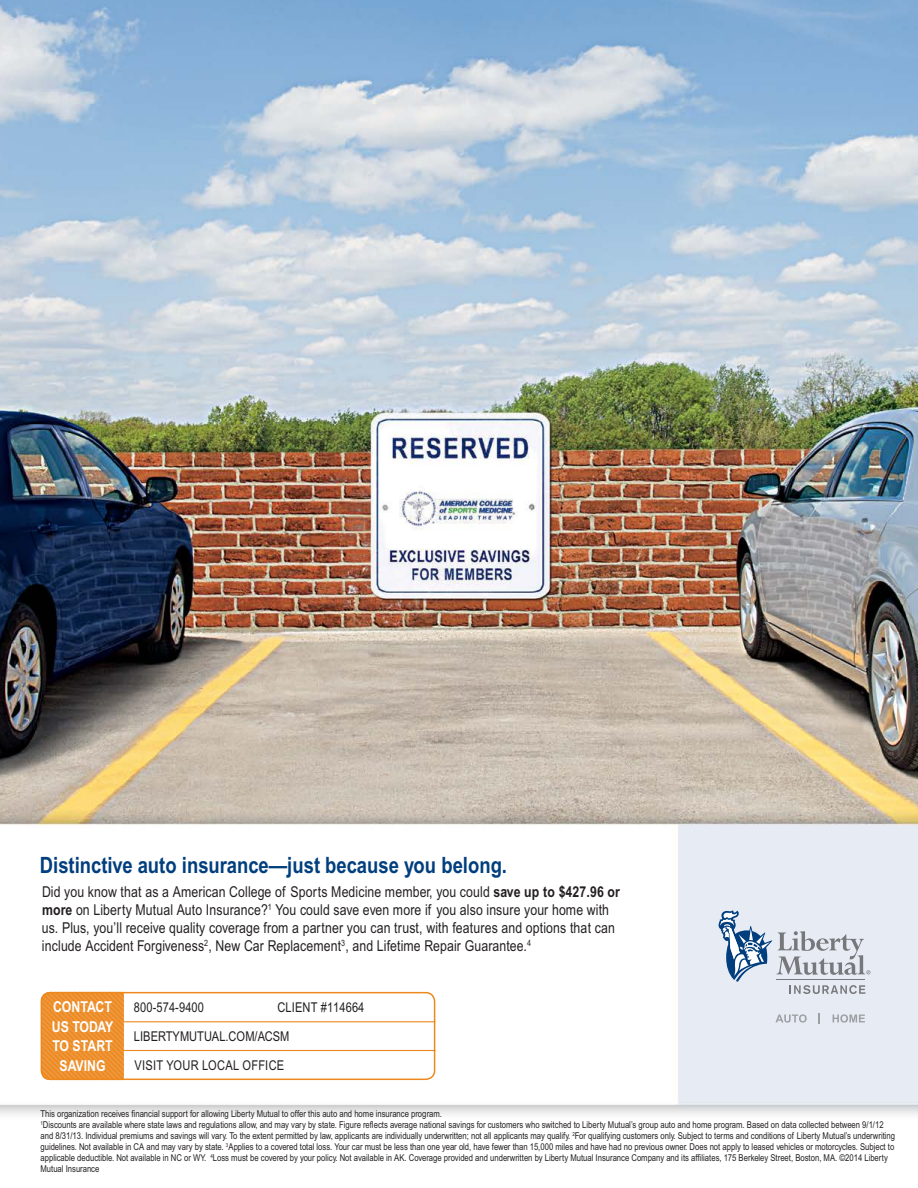
<style>
.page{position:relative;width:918px;height:1188px;background:#fff}
.page>*{position:absolute;margin:0;border:0;box-sizing:border-box;transform-origin:0 0}
.t1{font:700 22.5px "Arial Narrow MT Std";color:#003e7e}
.t2{font:15px/18px "Arial Narrow MT Std";letter-spacing:.01em;color:#231f20}
.t3{font:700 15px/19.5px "Arial Narrow MT Std";letter-spacing:.005em;color:#fff;text-align:center}
.t4{font:13.5px/28.5px "Arial Narrow MT Std";letter-spacing:.01em;color:#231f20}
.t5{font:9.45px/10.8px "Arial Narrow MT Std";color:#231f20}
.s1{font-weight:700}
</style>
<div class="page">
<img style="left:0;top:0;width:918px;height:1115px">
<svg style="left:719px;top:910px;width:151px;height:84px;background:#c6cedb"></svg>
<svg style="left:776px;top:1014px;width:31px;height:9px"></svg>
<svg style="left:833px;top:1014px;width:32px;height:9px"></svg>
<img style="left:399px;top:479px;width:119px;height:60px">
<hr style="left:124px;top:1050px;width:311px;height:1px;background:#ec881d">
<hr style="left:124px;top:1021px;width:311px;height:1px;background:#ec881d">
<svg style="left:41px;top:992px;width:83px;height:88px;background:#ed902f"></svg>
<div style="left:41px;top:992px;width:394px;height:88px;border:2px solid #ec881d;border-radius:9px"></div>
<h1 class="t1" style="left:40px;top:851px;width:469px">Distinctive auto insurance—just because you belong.</h1>
<p class="t2" style="left:42px;top:882px;width:579px">Did you know that as a American College of Sports Medicine member, you could <span class="s1">save up to $427.96 or more</span> on Liberty Mutual Auto Insurance?<sup>1</sup> You could save even more if you also insure your home with us. Plus, you’ll receive quality coverage from a partner you can trust, with features and options that can include Accident Forgiveness<sup>2</sup>, New Car Replacement<sup>3</sup>, and Lifetime Repair Guarantee.<sup>4</sup></p>
<h2 class="t3" style="left:52px;top:997px;width:63px">CONTACT<br>US TODAY<br>TO START<br>SAVING</h2>
<h3 class="t4" style="left:134px;top:993px;width:72px">800-574-9400</h3>
<h3 class="t4" style="left:134px;top:993px;width:232px;text-indent:143px">CLIENT #114664<br>LIBERTYMUTUAL.COM/ACSM</h3>
<h3 class="t4" style="left:134px;top:1051px;width:151px">VISIT YOUR LOCAL OFFICE</h3>
<p class="t5" style="left:41px;top:1109px;width:856px">This organization receives financial support for allowing Liberty Mutual to offer this auto and home insurance program.<br><sup>1</sup>Discounts are available where state laws and regulations allow, and may vary by state. Figure reflects average national savings for customers who switched to Liberty Mutual’s group auto and home program. Based on data collected between 9/1/12 and 8/31/13. Individual premiums and savings will vary. To the extent permitted by law, applicants are individually underwritten; not all applicants may qualify. <sup>2</sup>For qualifying customers only. Subject to terms and conditions of Liberty Mutual’s underwriting guidelines. Not available in CA and may vary by state. <sup>3</sup>Applies to a covered total loss. Your car must be less than one year old, have fewer than 15,000 miles and have had no previous owner. Does not apply to leased vehicles or motorcycles. Subject to applicable deductible. Not available in NC or WY. <sup>4</sup>Loss must be covered by your policy. Not available in AK. Coverage provided and underwritten by Liberty Mutual Insurance Company and its affiliates, 175 Berkeley Street, Boston, MA. ©2014 Liberty Mutual Insurance</p>
</div>
